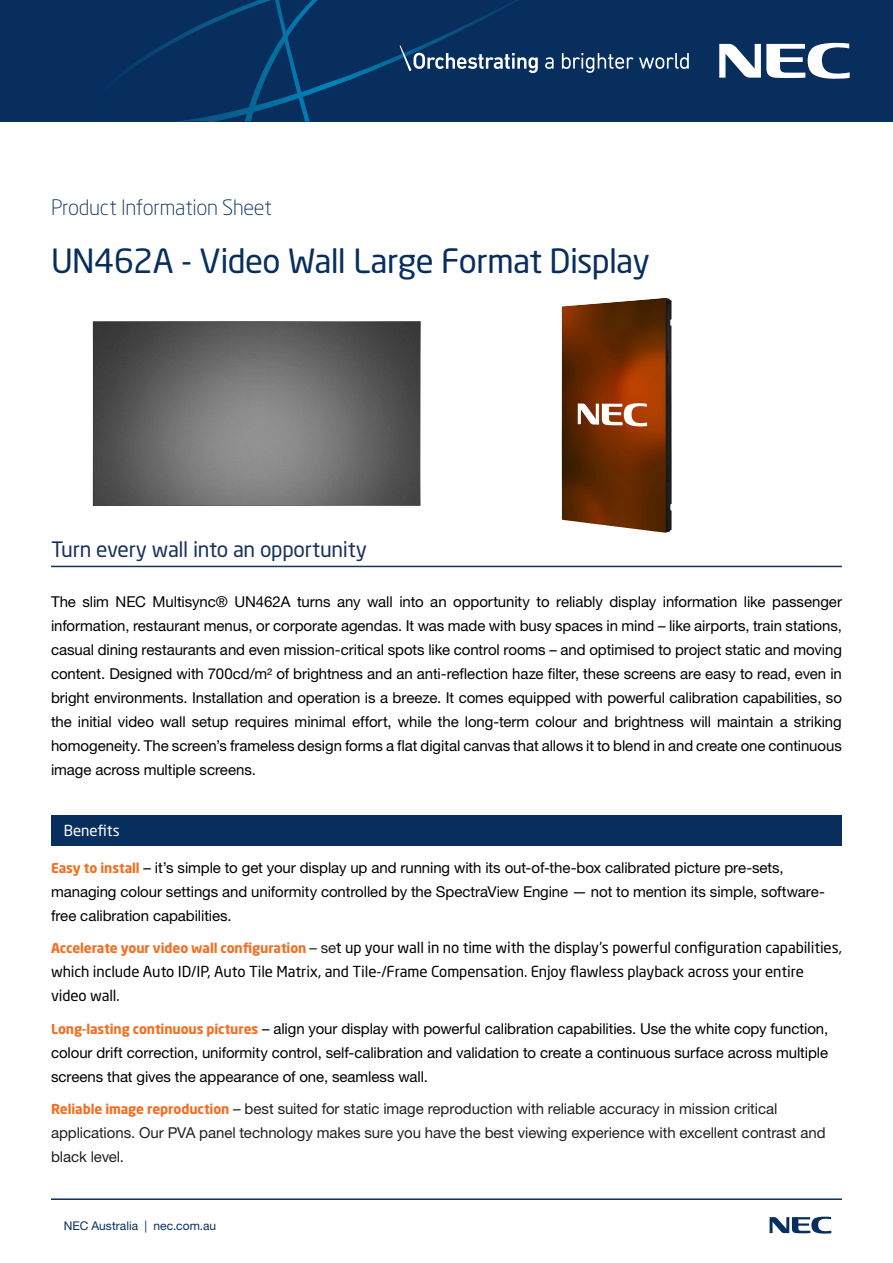
<style>
.page{position:relative;width:893px;height:1263px;background:#fff}
.page>*{position:absolute;margin:0;border:0;box-sizing:border-box;transform-origin:0 0}
.Main_title_blue_-_Sm{font:33px "Neo Sans Std";letter-spacing:-.02em;color:#082e5e}
.H1_-_Span_columns{font:21px "Neo Sans Std";letter-spacing:-.015em;color:#1a315d}
.Subtitle_blue_-_Left{font:300 21px "Neo Sans Std";letter-spacing:-.015em;color:#082e5e}
.Body_-_Span_columns{font:15px/24px "Helvetica Neue LT Std";letter-spacing:-.005em;color:#000;text-align:justify}
.Body_-_Span_columns-2{font:15px/24px "Neo Sans Std";letter-spacing:-.005em;color:#000}
.Body_-_Span_columns-3{font:15px/24px "Helvetica Neue LT Std";letter-spacing:-.005em;color:#231f20}
.H2_-_Span_columns{font:15px "Neo Sans Std";letter-spacing:-.005em;color:#fff}
.t1{font:12px "Helvetica Neue LT Std";letter-spacing:.005em;color:#082e5e}
.s1{font-family:"Neo Sans Std";font-weight:700;font-size:13.5px;color:#f36e21}
.s2{font-weight:700;font-size:13.5px;color:#f36e21}
.s3{font-family:"Helvetica Neue LT Std";color:#231f20}
</style>
<div class="page">
<hr style="left:51px;top:1198px;width:791px;height:2px;background:#082e5e">
<svg style="left:770px;top:1216px;width:61px;height:18px"></svg>
<hr style="left:51px;top:566px;width:791px;height:1px;background:#1a315d">
<div style="left:51px;top:815px;width:791px;height:30px;background:#082e5e"></div>
<img style="left:93px;top:321px;width:328px;height:185px">
<img style="left:562px;top:298px;width:110px;height:235px">
<div style="left:0;top:0;width:893px;height:121px;background:#082e5e"></div>
<svg style="left:125px;top:0;width:408px;height:121px"></svg>
<svg style="left:545px;top:57px;width:9px;height:12px"></svg>
<svg style="left:562px;top:53px;width:71px;height:20px"></svg>
<svg style="left:639px;top:53px;width:50px;height:16px"></svg>
<svg style="left:400px;top:45px;width:138px;height:28px"></svg>
<svg style="left:719px;top:42px;width:131px;height:37px"></svg>
<p class="Subtitle_blue_-_Left" style="left:51px;top:195px;width:222px">Product Information Sheet</p>
<p class="Main_title_blue_-_Sm" style="left:51px;top:241px;width:600px">UN462A - Video Wall Large Format Display</p>
<p class="H1_-_Span_columns" style="left:51px;top:537px;width:318px">Turn every wall into an opportunity</p>
<p class="Body_-_Span_columns" style="left:51px;top:589px;width:792px">The slim NEC Multisync® UN462A turns any wall into an opportunity to reliably display information like passenger information, restaurant menus, or corporate agendas. It was made with busy spaces in mind – like airports, train stations, casual dining restaurants and even mission-critical spots like control rooms – and optimised to project static and moving content. Designed with 700cd/m² of brightness and an anti-reflection haze filter, these screens are easy to read, even in bright environments. Installation and operation is a breeze. It comes equipped with powerful calibration capabilities, so the initial video wall setup requires minimal effort, while the long-term colour and brightness will maintain a striking homogeneity. The screen’s frameless design forms a flat digital canvas that allows it to blend in and create one continuous image across multiple screens.</p>
<p class="H2_-_Span_columns" style="left:64px;top:821px;width:58px">Benefits</p>
<p class="Body_-_Span_columns" style="left:51px;top:855px;width:775px;text-align:left"><span class="s1">Easy to install</span> – it’s simple to get your display up and running with its out-of-the-box calibrated picture pre-sets, managing colour settings and uniformity controlled by the SpectraView Engine — not to mention its simple, software&shy;free calibration capabilities.</p>
<p class="Body_-_Span_columns-2" style="left:51px;top:935px;width:792px"><span class="s2">Accelerate your video wall configuration</span> <span class="s3">– se</span>t up your wall in no time with the display’s powerful configuration capabilities, which include Auto ID/IP, Auto Tile Matrix, and Tile-/Frame Compensation. Enjoy flawless playback across your entire video wall.</p>
<p class="Body_-_Span_columns" style="left:51px;top:1016px;width:779px"><span class="s1">Long-lasting continuous pictures</span> – align your display with powerful calibration capabilities. Use the white copy function, colour drift correction, uniformity control, self-calibration and validation to create a continuous surface across multiple screens that gives the appearance of one, seamless wall.</p>
<p class="Body_-_Span_columns-3" style="left:51px;top:1096px;width:776px"><span class="s1">Reliable image reproduction</span> – best suited for static image reproduction with reliable accuracy in mission critical applications. Our PVA panel technology makes sure you have the best viewing experience with excellent contrast and black level.</p>
<p class="t1" style="left:64px;top:1218px;width:154px">NEC Australia | nec.com.au</p>
</div>
